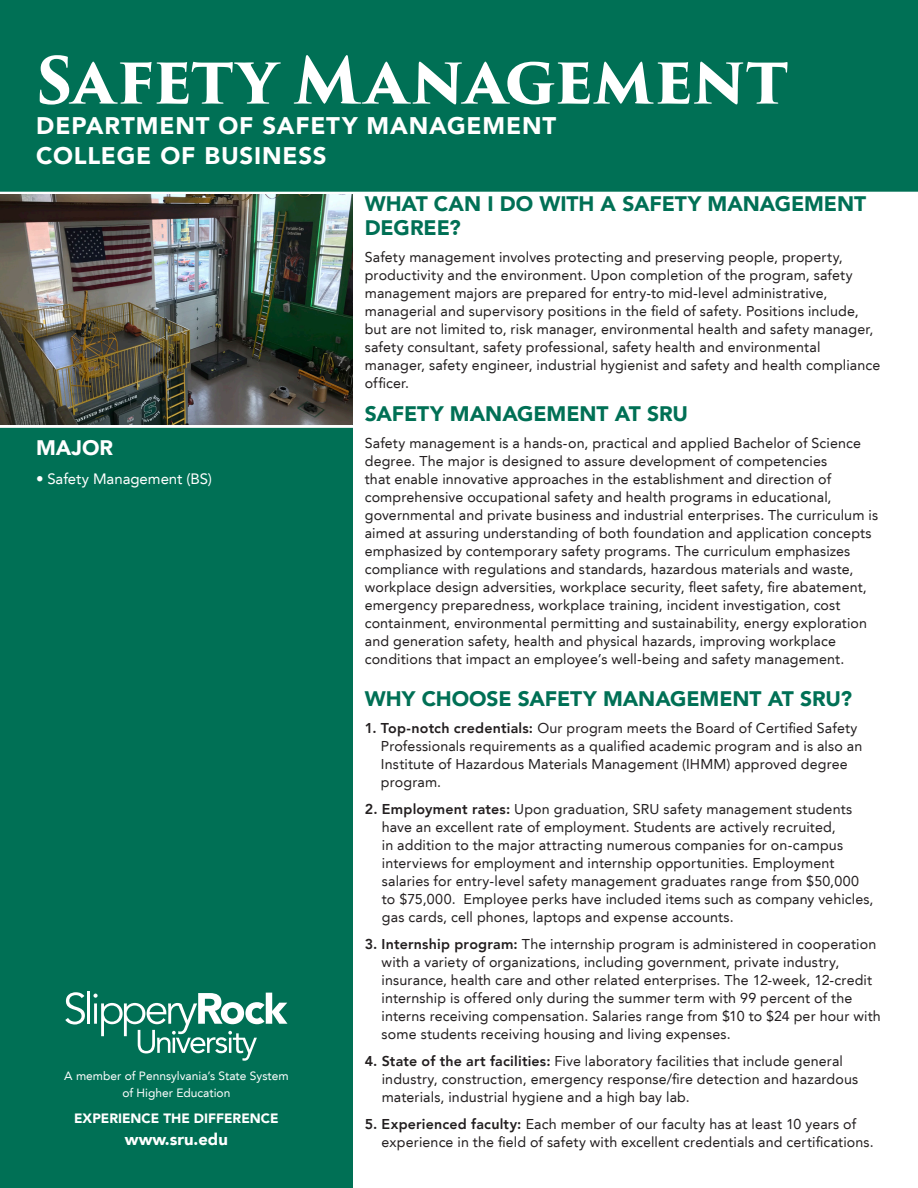
<style>
.page{position:relative;width:918px;height:1188px;background:#fff}
.page>*{position:absolute;margin:0;border:0;box-sizing:border-box;transform-origin:0 0}
.Department_Name_60_6{font:700 63px "Trajan Pro 3";letter-spacing:-.005em;color:#fff}
.Department_Name_60_6-2{font:900 24px "Avenir LT";letter-spacing:.035em;color:#fff}
.What_Can_I_do_With{font:900 21px/24px "Avenir LT";letter-spacing:-.005em;color:#007055}
.Why_Choose_SRU__Hea{font:900 21px "Avenir LT";letter-spacing:-.005em;color:#007055}
.Majors__Headline_14{font:900 21px "Avenir LT";color:#fff}
.t1{font:900 16.5px "Avenir LT";color:#fff}
.Majors__Bulleted_Li{font:15px "Avenir LT";letter-spacing:-.005em;color:#fff}
.Why_Choose_SRU__Bul{font:14.25px/18px "Avenir LT";letter-spacing:.01em;color:#231f20}
.Department_at_SRU{font:14.25px/18px "Avenir LT";letter-spacing:.01em;color:#231f20}
.What_Can_I_do_With-2{font:14.25px/18px "Avenir LT";letter-spacing:.01em;color:#231f20}
.t2{font:900 13.5px "Avenir LT";color:#fff}
.t3{font:12px/16.5px "Avenir LT";color:#fff;text-align:center}
.s1{font-weight:800}
</style>
<div class="page">
<div style="left:0;top:0;width:918px;height:192px;background:#007055"></div>
<div style="left:0;top:163px;width:353px;height:1025px;background:#007055"></div>
<hr style="left:0;top:192px;width:918px;height:3px;background:#fff">
<hr style="left:0;top:425px;width:362px;height:3px;background:#fff">
<svg style="left:65px;top:992px;width:20px;height:33px"></svg>
<hr style="left:87px;top:991px;width:3px;height:33px;background:#fff">
<svg style="left:93px;top:993px;width:195px;height:68px"></svg>
<img style="left:0;top:194px;width:353px;height:230px">
<p class="Department_Name_60_6" style="left:36px;top:34px;width:754px">Safety Management</p>
<p class="Department_Name_60_6-2" style="left:36px;top:111px;width:522px">DEPARTMENT OF SAFETY MANAGEMENT</p>
<p class="Department_Name_60_6-2" style="left:36px;top:141px;width:292px">COLLEGE OF BUSINESS</p>
<p class="Majors__Headline_14" style="left:36px;top:435px;width:79px">MAJOR</p>
<p class="Majors__Bulleted_Li" style="left:36px;top:470px;width:178px">• Safety Management (BS)</p>
<p class="t3" style="left:64px;top:1068px;width:226px">A member of Pennsylvania’s State System of Higher Education</p>
<p class="t2" style="left:74px;top:1110px;width:206px">EXPERIENCE THE DIFFERENCE</p>
<p class="t1" style="left:125px;top:1130px;width:104px">www.sru.edu</p>
<p class="What_Can_I_do_With" style="left:365px;top:191px;width:503px">WHAT CAN I DO WITH A SAFETY MANAGEMENT<br>DEGREE?</p>
<p class="What_Can_I_do_With-2" style="left:365px;top:248px;width:517px">Safety management involves protecting and preserving people, property, productivity and the environment. Upon completion of the program, safety management majors are prepared for entry-to mid-level administrative, managerial and supervisory positions in the field of safety. Positions include, but are not limited to, risk manager, environmental health and safety manager, safety consultant, safety professional, safety health and environmental manager, safety engineer, industrial hygienist and safety and health compliance officer.</p>
<p class="What_Can_I_do_With" style="left:365px;top:401px;width:325px">SAFETY MANAGEMENT AT SRU</p>
<p class="Department_at_SRU" style="left:365px;top:434px;width:515px">Safety management is a hands-on, practical and applied Bachelor of Science degree. The major is designed to assure development of competencies<br>that enable innovative approaches in the establishment and direction of comprehensive occupational safety and health programs in educational, governmental and private business and industrial enterprises. The curriculum is aimed at assuring understanding of both foundation and application concepts emphasized by contemporary safety programs. The curriculum emphasizes compliance with regulations and standards, hazardous materials and waste, workplace design adversities, workplace security, fleet safety, fire abatement, emergency preparedness, workplace training, incident investigation, cost containment, environmental permitting and sustainability, energy exploration and generation safety, health and physical hazards, improving workplace conditions that impact an employee’s well-being and safety management.</p>
<p class="Why_Choose_SRU__Hea" style="left:365px;top:686px;width:489px">WHY CHOOSE SAFETY MANAGEMENT AT SRU?</p>
<p class="Why_Choose_SRU__Bul" style="left:381px;top:719px;width:483px;text-indent:-16px"><span class="s1">1. Top-notch credentials:</span> Our program meets the Board of Certified Safety Professionals requirements as a qualified academic program and is also an Institute of Hazardous Materials Management (IHMM) approved degree program.</p>
<p class="Why_Choose_SRU__Bul" style="left:382px;top:800px;width:493px;text-indent:-17px"><span class="s1">2. Employment rates:</span> Upon graduation, SRU safety management students have an excellent rate of employment. Students are actively recruited,<br>in addition to the major attracting numerous companies for on-campus interviews for employment and internship opportunities. Employment salaries for entry-level safety management graduates range from $50,000 to $75,000. Employee perks have included items such as company vehicles, gas cards, cell phones, laptops and expense accounts.</p>
<p class="Why_Choose_SRU__Bul" style="left:382px;top:935px;width:501px;text-indent:-17px"><span class="s1">3. Internship program:</span> The internship program is administered in cooperation with a variety of organizations, including government, private industry, insurance, health care and other related enterprises. The 12-week, 12-credit internship is offered only during the summer term with 99 percent of the interns receiving compensation. Salaries range from $10 to $24 per hour with some students receiving housing and living expenses.</p>
<p class="Why_Choose_SRU__Bul" style="left:382px;top:1052px;width:478px;text-indent:-17px"><span class="s1">4. State of the art facilities:</span> Five laboratory facilities that include general industry, construction, emergency response/fire detection and hazardous materials, industrial hygiene and a high bay lab.</p>
<p class="Why_Choose_SRU__Bul" style="left:382px;top:1115px;width:494px;text-indent:-17px"><span class="s1">5. Experienced faculty:</span> Each member of our faculty has at least 10 years of experience in the field of safety with excellent credentials and certifications.</p>
</div>
